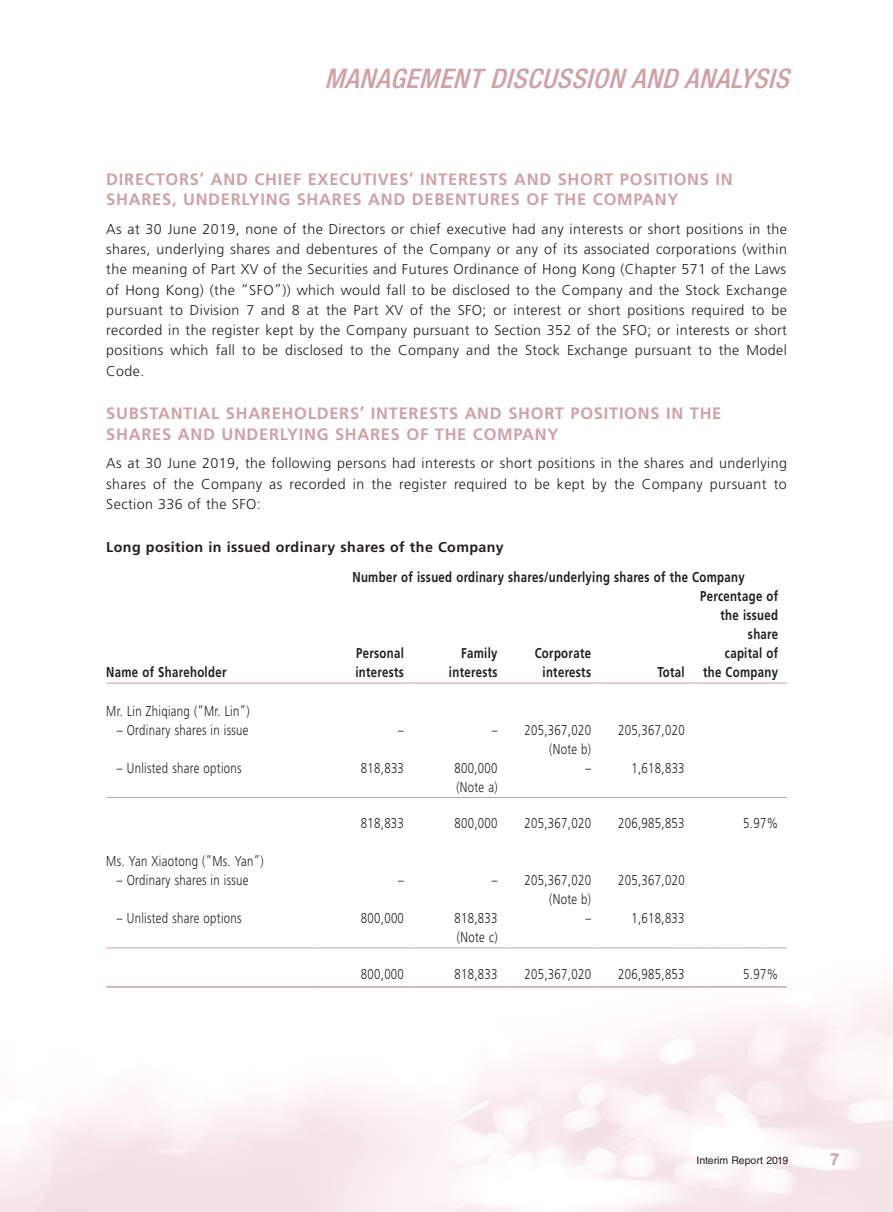
<style>
.page{position:relative;width:893px;height:1212px;background:#fff}
.page>*{position:absolute;margin:0;border:0;box-sizing:border-box;transform-origin:0 0}
.t1{font:italic 500 condensed 27px "Helvetica Neue LT Std";color:#d0a1a6}
.t2{font:700 16.5px/20.2px "Frutiger LT Std";letter-spacing:.045em;color:#d0a1a6}
.t3{font:700 16.5px "Helvetica Neue LT Std";color:#d0a1a6}
.t4{font:300 14.25px/20.2px "Frutiger LT Std";letter-spacing:.03em;color:#231f20;text-align:justify}
.t5{font:300 14.25px/19px "Frutiger LT Std";letter-spacing:.03em;color:#231f20;text-align:right;scale:.8 1}
.t6{font:700 14.25px/19px "Frutiger LT Std";letter-spacing:.03em;color:#231f20;text-align:right;scale:.8 1}
.t7{font:700 14.25px/29.7px "Frutiger LT Std";letter-spacing:.03em;color:#231f20}
.t8{font:10.5px "Helvetica LT Std";color:#231f20}
</style>
<div class="page">
<hr style="left:106px;top:683px;width:213px;height:1px;background:#d0a1a6">
<hr style="left:319px;top:683px;width:93px;height:1px;background:#d0a1a6">
<hr style="left:412px;top:683px;width:94px;height:1px;background:#d0a1a6">
<hr style="left:506px;top:683px;width:94px;height:1px;background:#d0a1a6">
<hr style="left:600px;top:683px;width:93px;height:1px;background:#d0a1a6">
<hr style="left:693px;top:683px;width:94px;height:1px;background:#d0a1a6">
<hr style="left:106px;top:797px;width:213px;height:1px;background:#d0a1a6">
<hr style="left:319px;top:797px;width:93px;height:1px;background:#d0a1a6">
<hr style="left:412px;top:797px;width:94px;height:1px;background:#d0a1a6">
<hr style="left:506px;top:797px;width:94px;height:1px;background:#d0a1a6">
<hr style="left:600px;top:797px;width:93px;height:1px;background:#d0a1a6">
<hr style="left:693px;top:797px;width:94px;height:1px;background:#d0a1a6">
<hr style="left:106px;top:947px;width:213px;height:1px;background:#d0a1a6">
<hr style="left:319px;top:947px;width:93px;height:1px;background:#d0a1a6">
<hr style="left:412px;top:947px;width:94px;height:1px;background:#d0a1a6">
<hr style="left:506px;top:947px;width:94px;height:1px;background:#d0a1a6">
<hr style="left:600px;top:947px;width:93px;height:1px;background:#d0a1a6">
<hr style="left:693px;top:947px;width:94px;height:1px;background:#d0a1a6">
<hr style="left:106px;top:986px;width:213px;height:2px;background:#d0a1a6">
<hr style="left:319px;top:986px;width:93px;height:2px;background:#d0a1a6">
<hr style="left:412px;top:986px;width:94px;height:2px;background:#d0a1a6">
<hr style="left:506px;top:986px;width:94px;height:2px;background:#d0a1a6">
<hr style="left:600px;top:986px;width:93px;height:2px;background:#d0a1a6">
<hr style="left:693px;top:986px;width:94px;height:2px;background:#d0a1a6">
<h1 class="t1" style="left:324px;top:62px;width:474px">MANAGEMENTDISCUSSION AND ANALYSIS</h1>
<p class="t2" style="left:106px;top:169px;width:628px">DIRECTORS’ AND CHIEF EXECUTIVES’ INTERESTS AND SHORT POSITIONS IN<br>SHARES, UNDERLYING SHARES AND DEBENTURES OF THE COMPANY</p>
<p class="t4" style="left:106px;top:219px;width:682px">As at 30 June 2019, none of the Directors or chief executive had any interests or short positions in the shares, underlying shares and debentures of the Company or any of its associated corporations (within the meaning of Part XV of the Securities and Futures Ordinance of Hong Kong (Chapter 571 of the Laws of Hong Kong) (the “SFO”)) which would fall to be disclosed to the Company and the Stock Exchange pursuant to Division 7 and 8 at the Part XV of the SFO; or interest or short positions required to be recorded in the register kept by the Company pursuant to Section 352 of the SFO; or interests or short positions which fall to be disclosed to the Company and the Stock Exchange pursuant to the Model Code.</p>
<p class="t2" style="left:106px;top:403px;width:617px">SUBSTANTIAL SHAREHOLDERS’ INTERESTS AND SHORT POSITIONS IN THE<br>SHARES AND UNDERLYING SHARES OF THE COMPANY</p>
<p class="t4" style="left:106px;top:453px;width:682px">As at 30 June 2019, the following persons had interests or short positions in the shares and underlying shares of the Company as recorded in the register required to be kept by the Company pursuant to Section 336 of the SFO:</p>
<p class="t7" style="left:352px;top:533px;width:394px;text-indent:-246px">Long position in issued ordinary shares of the Company<br>Number of issued ordinary shares/underlying shares of the Company</p>
<p class="t6" style="left:106px;top:663px;width:152px">Name of Shareholder</p>
<p class="t6" style="left:355px;top:644px;width:62px;text-align:left">Personal interests</p>
<p class="t6" style="left:449px;top:644px;width:62px">Family interests</p>
<p class="t6" style="left:535px;top:644px;width:72px;text-align:center">Corporate interests</p>
<p class="t6" style="left:657px;top:663px;width:36px">Total</p>
<p class="t6" style="left:700px;top:587px;width:99px">Percentage of the issued share<br>capital of<br>the Company</p>
<p class="t5" style="left:106px;top:701px;width:181px">Mr. Lin Zhiqiang (“Mr. Lin”)</p>
<p class="t5" style="left:117px;top:720px;width:166px">– Ordinary shares in issue</p>
<p class="t5" style="left:398px;top:720px;width:9px">–</p>
<p class="t5" style="left:492px;top:720px;width:126px">– 205,367,020 (Note b)</p>
<p class="t5" style="left:618px;top:720px;width:85px">205,367,020</p>
<p class="t5" style="left:117px;top:758px;width:157px">– Unlisted share options</p>
<p class="t5" style="left:361px;top:758px;width:55px">818,833</p>
<p class="t5" style="left:454px;top:758px;width:55px;text-align:left">800,000 (Note a)</p>
<p class="t5" style="left:585px;top:758px;width:9px">–</p>
<p class="t5" style="left:631px;top:758px;width:68px">1,618,833</p>
<p class="t5" style="left:361px;top:814px;width:55px">818,833</p>
<p class="t5" style="left:454px;top:814px;width:55px">800,000</p>
<p class="t5" style="left:524px;top:814px;width:85px">205,367,020</p>
<p class="t5" style="left:618px;top:814px;width:85px">206,985,853</p>
<p class="t5" style="left:743px;top:814px;width:45px">5.97%</p>
<p class="t5" style="left:106px;top:852px;width:198px">Ms. Yan Xiaotong (“Ms. Yan”)</p>
<p class="t5" style="left:117px;top:871px;width:166px">– Ordinary shares in issue</p>
<p class="t5" style="left:398px;top:871px;width:9px">–</p>
<p class="t5" style="left:492px;top:871px;width:126px">– 205,367,020 (Note b)</p>
<p class="t5" style="left:618px;top:871px;width:85px">205,367,020</p>
<p class="t5" style="left:117px;top:909px;width:157px">– Unlisted share options</p>
<p class="t5" style="left:361px;top:909px;width:55px">800,000</p>
<p class="t5" style="left:454px;top:909px;width:55px;text-align:left">818,833 (Note c)</p>
<p class="t5" style="left:585px;top:909px;width:9px">–</p>
<p class="t5" style="left:631px;top:909px;width:68px">1,618,833</p>
<p class="t5" style="left:361px;top:965px;width:55px">800,000</p>
<p class="t5" style="left:454px;top:965px;width:55px">818,833</p>
<p class="t5" style="left:524px;top:965px;width:85px">205,367,020</p>
<p class="t5" style="left:618px;top:965px;width:85px">206,985,853</p>
<p class="t5" style="left:743px;top:965px;width:45px">5.97%</p>
<p class="t8" style="left:696px;top:1154px;width:93px">Interim Report 2019</p>
<p class="t3" style="left:830px;top:1149px;width:11px">7</p>
</div>
